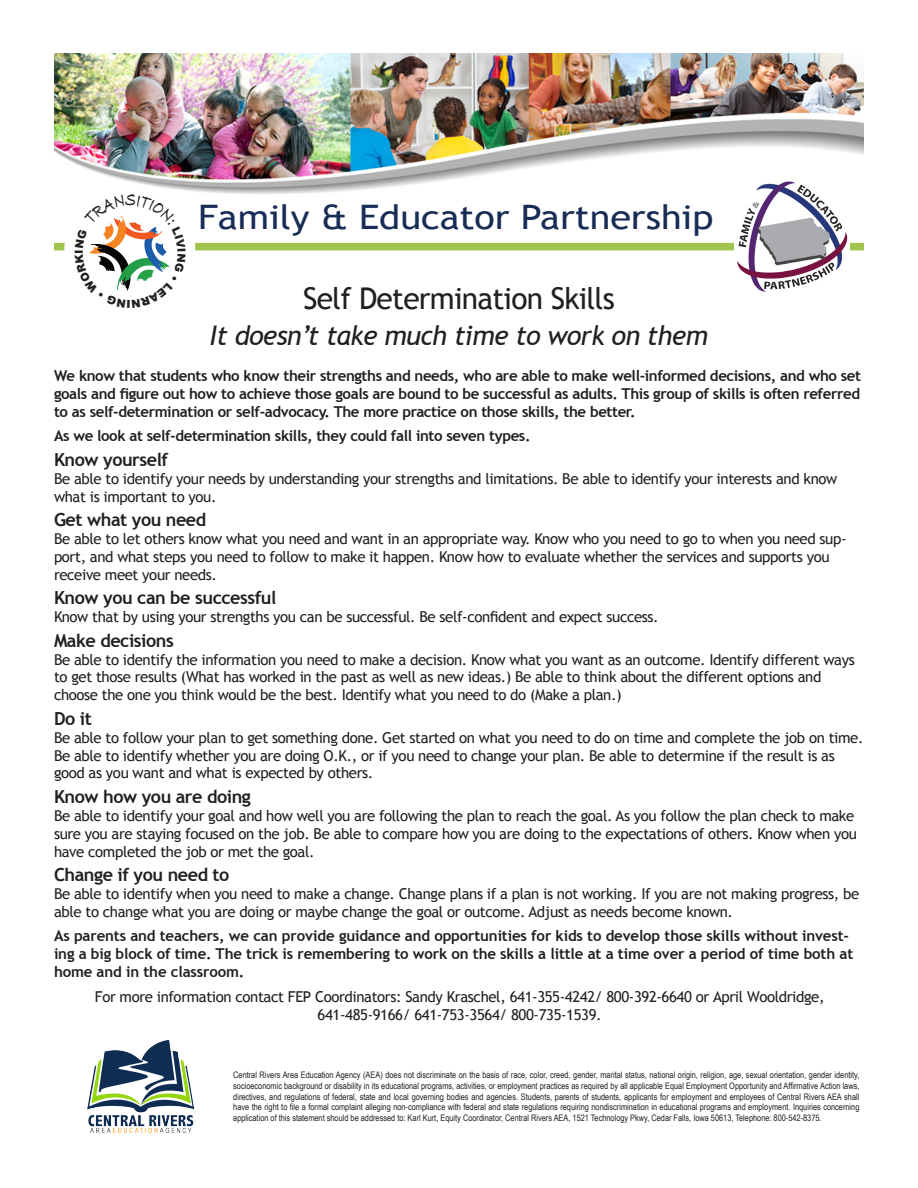
<style>
.page{position:relative;width:918px;height:1188px;background:#fff}
.page>*{position:absolute;margin:0;border:0;box-sizing:border-box;transform-origin:0 0}
.t1{font:33.75px "Trebuchet MS";color:#182d55;scale:1.12 1}
.t2{font:30px "Trebuchet MS";letter-spacing:-.025em;color:#231f20}
.t3{font:italic 27px "Trebuchet MS";letter-spacing:-.025em;color:#231f20}
.t4{font:700 18px "Trebuchet MS";letter-spacing:-.025em;color:#231f20}
.t5{font:15px/17.9px "Trebuchet MS";letter-spacing:-.025em;color:#231f20}
.t6{font:700 15px/17.9px "Trebuchet MS";letter-spacing:-.025em;color:#231f20}
.t7{font:9px/10.8px "Arial Narrow";color:#231f20}
</style>
<div class="page">
<img style="left:54px;top:54px;width:810px;height:140px">
<div style="left:725px;top:177px;width:131px;height:120px;background:#fff"></div>
<div style="left:54px;top:243px;width:810px;height:7px;background:#9fc64c"></div>
<img style="left:734px;top:181px;width:115px;height:111px">
<div style="left:64px;top:185px;width:131px;height:131px;background:#fff;border-radius:50%"></div>
<img style="left:87px;top:1040px;width:107px;height:93px">
<svg style="left:89px;top:215px;width:81px;height:76px"></svg>
<p class="t1" style="left:198px;top:197px;width:462px">Family &amp; Educator Partnership</p>
<p class="t2" style="left:303px;top:281px;width:313px">Self Determination Skills</p>
<h1 class="t3" style="left:210px;top:319px;width:500px">It doesn’t take much time to work on them</h1>
<p class="t6" style="left:54px;top:367px;width:809px">We know that students who know their strengths and needs, who are able to make well-informed decisions, and who set</p>
<p class="t6" style="left:54px;top:385px;width:808px">goals and figure out how to achieve those goals are bound to be successful as adults. This group of skills is often referred to as self-determination or self-advocacy. The more practice on those skills, the better.</p>
<p class="t6" style="left:54px;top:427px;width:478px">As we look at self-determination skills, they could fall into seven types.</p>
<p class="t4" style="left:54px;top:448px;width:116px">Know yourself</p>
<p class="t5" style="left:54px;top:470px;width:785px">Be able to identify your needs by understanding your strengths and limitations. Be able to identify your interests and know what is important to you.</p>
<p class="t4" style="left:54px;top:508px;width:154px">Get what you need</p>
<p class="t5" style="left:54px;top:530px;width:794px">Be able to let others know what you need and want in an appropriate way. Know who you need to go to when you need sup&shy;port, and what steps you need to follow to make it happen. Know how to evaluate whether the services and supports you receive meet your needs.</p>
<p class="t4" style="left:54px;top:587px;width:224px">Know you can be successful</p>
<p class="t5" style="left:54px;top:608px;width:606px">Know that by using your strengths you can be successful. Be self-confident and expect success.</p>
<p class="t4" style="left:54px;top:629px;width:121px">Make decisions</p>
<p class="t5" style="left:54px;top:651px;width:802px">Be able to identify the information you need to make a decision. Know what you want as an outcome. Identify different ways to get those results (What has worked in the past as well as new ideas.) Be able to think about the different options and choose the one you think would be the best. Identify what you need to do (Make a plan.)</p>
<p class="t4" style="left:54px;top:707px;width:39px">Do it</p>
<p class="t5" style="left:54px;top:729px;width:811px">Be able to follow your plan to get something done. Get started on what you need to do on time and complete the job on time.<br>Be able to identify whether you are doing O.K., or if you need to change your plan. Be able to determine if the result is as</p>
<p class="t5" style="left:54px;top:764px;width:321px">good as you want and what is expected by others.</p>
<p class="t4" style="left:54px;top:785px;width:198px">Know how you are doing</p>
<p class="t5" style="left:54px;top:807px;width:802px">Be able to identify your goal and how well you are following the plan to reach the goal. As you follow the plan check to make</p>
<p class="t5" style="left:54px;top:825px;width:804px">sure you are staying focused on the job. Be able to compare how you are doing to the expectations of others. Know when you</p>
<p class="t5" style="left:54px;top:843px;width:262px">have completed the job or met the goal.</p>
<p class="t4" style="left:54px;top:864px;width:177px">Change if you need to</p>
<p class="t5" style="left:54px;top:885px;width:807px">Be able to identify when you need to make a change. Change plans if a plan is not working. If you are not making progress, be able to change what you are doing or maybe change the goal or outcome. Adjust as needs become known.</p>
<p class="t6" style="left:54px;top:927px;width:801px">As parents and teachers, we can provide guidance and opportunities for kids to develop those skills without invest&shy;ing a big block of time. The trick is remembering to work on the skills a little at a time over a period of time both at home and in the classroom.</p>
<p class="t5" style="left:95px;top:988px;width:731px;text-align:center">For more information contact FEP Coordinators: Sandy Kraschel, 641-355-4242/ 800-392-6640 or April Wooldridge,<br>641-485-9166/ 641-753-3564/ 800-735-1539.</p>
<p class="t7" style="left:233px;top:1069px;width:628px">Central Rivers Area Education Agency (AEA) does not discriminate on the basis of race, color, creed, gender, marital status, national origin, religion, age, sexual orientation, gender identity,</p>
<p class="t7" style="left:233px;top:1080px;width:628px">socioeconomic background or disability in its educational programs, activities, or employment practices as required by all applicable Equal Employment Opportunity and Affirmative Action laws,</p>
<p class="t7" style="left:233px;top:1091px;width:628px">directives, and regulations of federal, state and local governing bodies and agencies. Students, parents of students, applicants for employment and employees of Central Rivers AEA shall</p>
<p class="t7" style="left:233px;top:1101px;width:628px">have the right to file a formal complaint alleging non-compliance with federal and state regulations requiring nondiscrimination in educational programs and employment. Inquiries concerning application of this statement should be addressed to: Karl Kurt, Equity Coordinator, Central Rivers AEA, 1521 Technology Pkwy, Cedar Falls, Iowa 50613, Telephone: 800-542-8375.</p>
</div>
